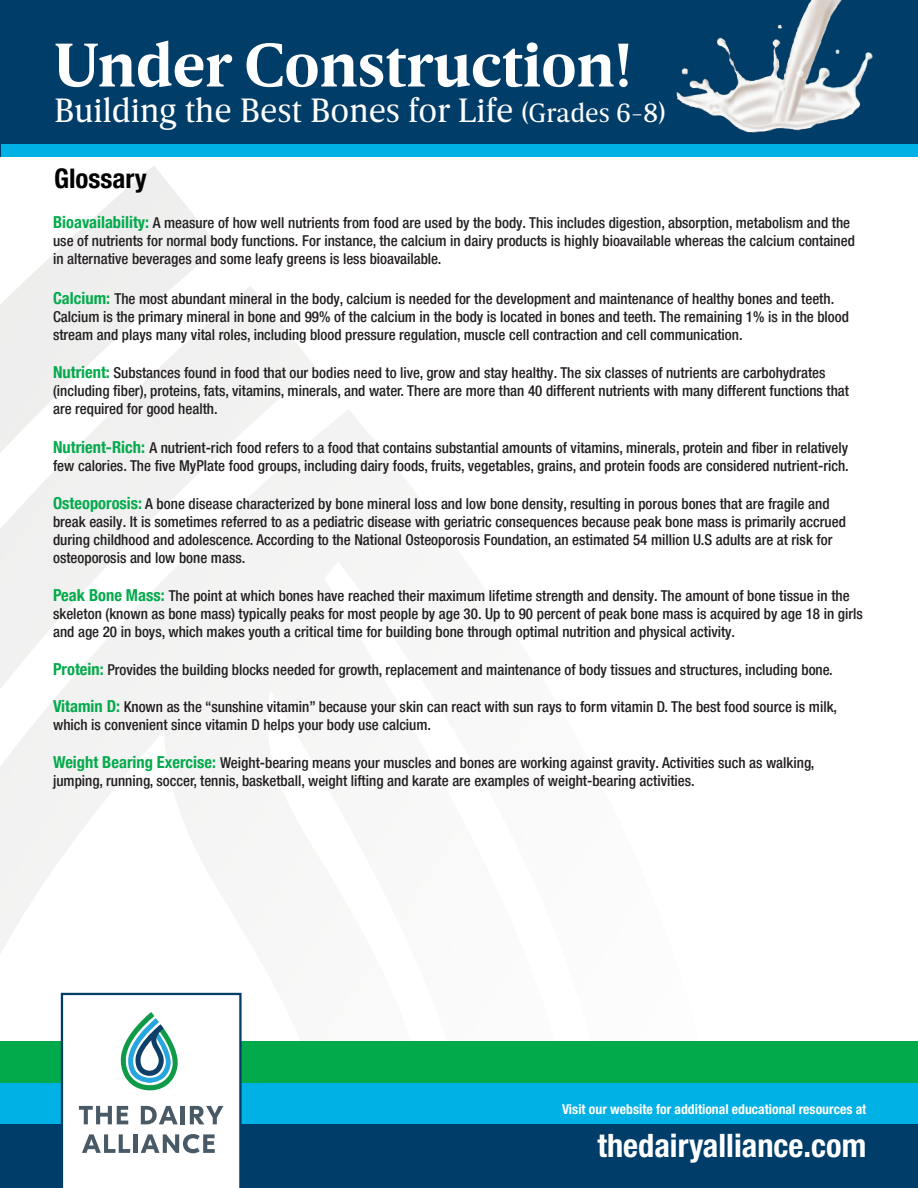
<style>
.page{position:relative;width:918px;height:1188px;background:#fff}
.page>*{position:absolute;margin:0;border:0;box-sizing:border-box;transform-origin:0 0}
.t1{font:700 63px "Breve News";color:#fff}
.t2{font:34.5px "Breve News";color:#fff}
.t3{font:700 condensed 32.4px "Helvetica Neue";color:#fff}
.t4{font:700 condensed 27px "Helvetica Neue LT Pro";color:#000}
.t5{font:500 condensed 15px/18px "Helvetica Neue LT Pro";color:#231f20}
.t6{font:700 condensed 13.65px "Helvetica Neue";color:#fff}
.s1{font-size:27px}
.s2{font-weight:700;font-size:16.5px;color:#03aa4b}
</style>
<div class="page">
<div style="left:0;top:0;width:918px;height:157px;background:#003d69"></div>
<div style="left:1px;top:144px;width:917px;height:13px;background:#00b1e5"></div>
<div style="left:0;top:1124px;width:918px;height:64px;background:#003d69"></div>
<div style="left:0;top:1082px;width:918px;height:42px;background:#00b1e5"></div>
<div style="left:0;top:1041px;width:918px;height:41px;background:#03aa4b"></div>
<svg style="left:61px;top:993px;width:181px;height:195px"></svg>
<img style="left:676px;top:0;width:197px;height:133px">
<h1 class="t1" style="left:54px;top:29px;width:579px">Under Construction!</h1>
<h2 class="t2" style="left:54px;top:91px;width:613px">Building the Best Bones for Life <span class="s1">(Grades 6-8)</span></h2>
<p class="t4" style="left:54px;top:162px;width:94px">Glossary</p>
<p class="t5" style="left:53px;top:214px;width:803px"><span class="s2">Bioavailability:</span> A measure of how well nutrients from food are used by the body. This includes digestion, absorption, metabolism and the use of nutrients for normal body functions. For instance, the calcium in dairy products is highly bioavailable whereas the calcium contained in alternative beverages and some leafy greens is less bioavailable.</p>
<p class="t5" style="left:53px;top:289px;width:797px"><span class="s2">Calcium:</span> The most abundant mineral in the body, calcium is needed for the development and maintenance of healthy bones and teeth.<br>Calcium is the primary mineral in bone and 99% of the calcium in the body is located in bones and teeth. The remaining 1% is in the blood stream and plays many vital roles, including blood pressure regulation, muscle cell contraction and cell communication.</p>
<p class="t5" style="left:53px;top:363px;width:797px"><span class="s2">Nutrient:</span> Substances found in food that our bodies need to live, grow and stay healthy. The six classes of nutrients are carbohydrates (including fiber), proteins, fats, vitamins, minerals, and water. There are more than 40 different nutrients with many different functions that are required for good health.</p>
<p class="t5" style="left:53px;top:439px;width:797px"><span class="s2">Nutrient-Rich:</span> A nutrient-rich food refers to a food that contains substantial amounts of vitamins, minerals, protein and fiber in relatively few calories. The five MyPlate food groups, including dairy foods, fruits, vegetables, grains, and protein foods are considered nutrient-rich.</p>
<p class="t5" style="left:53px;top:494px;width:794px"><span class="s2">Osteoporosis:</span> A bone disease characterized by bone mineral loss and low bone density, resulting in porous bones that are fragile and break easily. It is sometimes referred to as a pediatric disease with geriatric consequences because peak bone mass is primarily accrued during childhood and adolescence. According to the National Osteoporosis Foundation, an estimated 54 million U.S adults are at risk for osteoporosis and low bone mass.</p>
<p class="t5" style="left:53px;top:586px;width:811px"><span class="s2">Peak Bone Mass:</span> The point at which bones have reached their maximum lifetime strength and density. The amount of bone tissue in the skeleton (known as bone mass) typically peaks for most people by age 30. Up to 90 percent of peak bone mass is acquired by age 18 in girls and age 20 in boys, which makes youth a critical time for building bone through optimal nutrition and physical activity.</p>
<p class="t5" style="left:53px;top:660px;width:781px"><span class="s2">Protein:</span> Provides the building blocks needed for growth, replacement and maintenance of body tissues and structures, including bone.</p>
<p class="t5" style="left:53px;top:698px;width:786px"><span class="s2">Vitamin D:</span> Known as the “sunshine vitamin” because your skin can react with sun rays to form vitamin D. The best food source is milk, which is convenient since vitamin D helps your body use calcium.</p>
<p class="t5" style="left:53px;top:754px;width:763px"><span class="s2">Weight Bearing Exercise:</span> Weight-bearing means your muscles and bones are working against gravity. Activities such as walking, jumping, running, soccer, tennis, basketball, weight lifting and karate are examples of weight-bearing activities.</p>
<p class="t6" style="left:562px;top:1100px;width:306px">Visit our website for additional educational resources at</p>
<h3 class="t3" style="left:597px;top:1126px;width:270px">thedairyalliance.com</h3>
</div>
